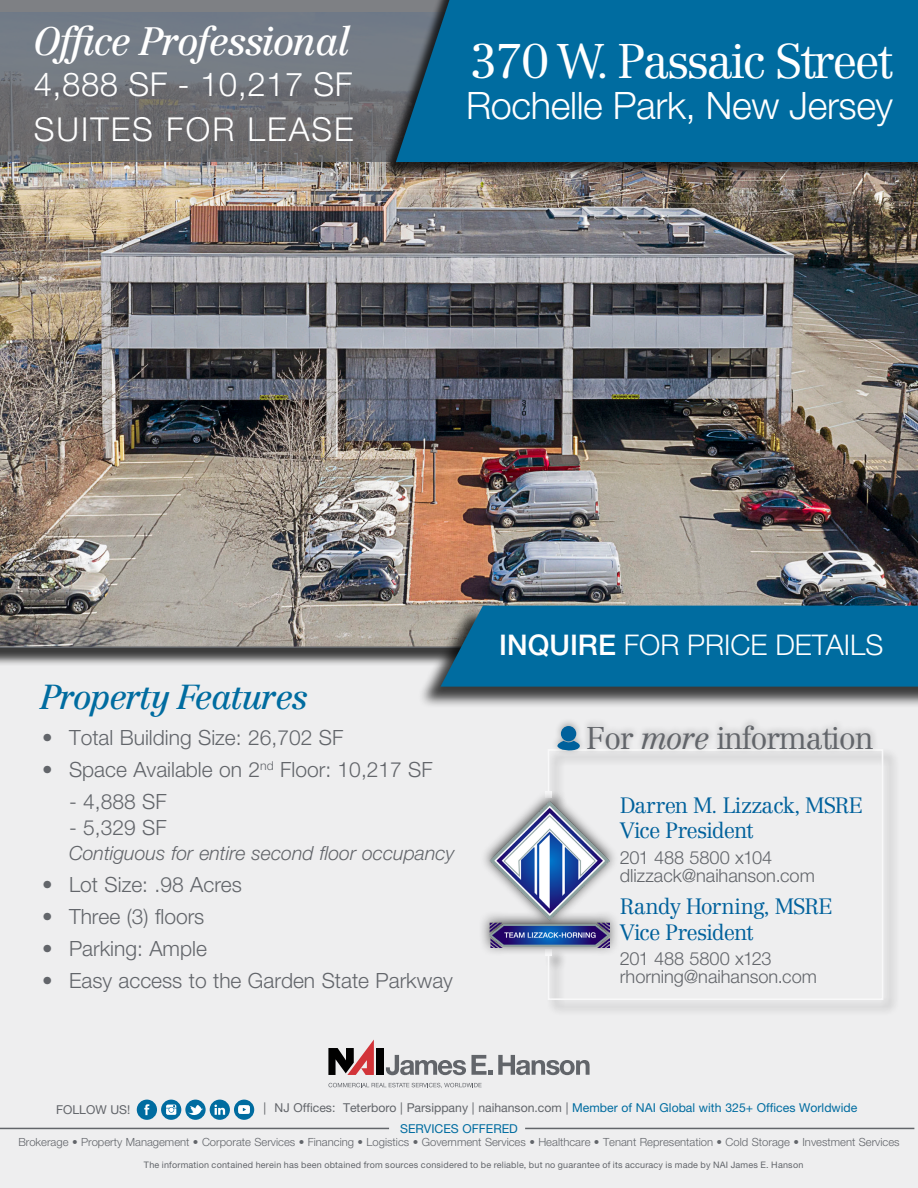
<style>
.page{position:relative;width:918px;height:1188px;background:#eeeeef}
.page>*{position:absolute;margin:0;border:0;box-sizing:border-box;transform-origin:0 0}
.t1{font:300 47.85px "Centennial LT Std";letter-spacing:-.05em;color:#fff}
.t2{font:italic 39px "Centennial LT Std";letter-spacing:-.035em;color:#fff}
.t3{font:300 37.8px "Helvetica Neue LT Std";letter-spacing:-.01em;color:#fff}
.t4{font:italic 34.2px "Centennial LT Std";letter-spacing:-.04em;color:#006ca0}
.t5{font:300 33px "Helvetica Neue LT Std";letter-spacing:.015em;color:#fff}
.t6{font:300 33px "Helvetica Neue LT Std";letter-spacing:.06em;color:#fff}
.t7{font:300 30.9px "Centennial LT Std";letter-spacing:-.04em;color:#62656a}
.t8{font:300 28.5px "Helvetica Neue LT Std";color:#fff}
.t9{font:300 21.9px "Centennial LT Std";letter-spacing:-.035em;color:#00619c}
.Subhead{font:300 21px "Helvetica Neue LT Std";color:#62656a}
.Subhead-2{font:italic 300 19.5px "Helvetica Neue LT Std";color:#62656a}
.t10{font:300 18.15px "Helvetica Neue LT Std";color:#62656a}
.t11{font:12.3px "Helvetica Neue LT Std";color:#62656a}
.t12{font:12.3px "Helvetica Neue LT Std";color:#006ca0}
.t13{font:300 11.25px "Helvetica Neue LT Std";color:#62656a}
.Property_Headings{font:9px "Helvetica Neue LT Std";letter-spacing:.025em;color:#62656a}
.s1{font-weight:500}
.s2{font-style:italic}
.s3{color:#006ca0}
</style>
<div class="page">
<img style="left:0;top:162px;width:918px;height:486px">
<svg style="left:0;top:0;width:381px;height:162px;background:#70747a"></svg>
<div style="left:381px;top:0;width:537px;height:177px;background:#000;opacity:.75"></div>
<div style="left:396px;top:0;width:522px;height:162px;background:#006ca0"></div>
<div style="left:418px;top:607px;width:500px;height:102px;background:#000;opacity:.75"></div>
<div style="left:440px;top:606px;width:478px;height:81px;background:#006ca0"></div>
<div style="left:185px;top:1100px;width:21px;height:20px;background:#006ca0;border-radius:50%"></div>
<svg style="left:188px;top:1105px;width:15px;height:12px"></svg>
<div style="left:137px;top:1100px;width:20px;height:20px;background:#006ca0;border-radius:50%"></div>
<svg style="left:144px;top:1104px;width:6px;height:11px"></svg>
<svg style="left:161px;top:1100px;width:20px;height:20px"></svg>
<svg style="left:166px;top:1105px;width:10px;height:10px"></svg>
<div style="left:210px;top:1100px;width:20px;height:20px;background:#006ca0;border-radius:50%"></div>
<svg style="left:214px;top:1105px;width:11px;height:10px"></svg>
<svg style="left:234px;top:1100px;width:20px;height:20px"></svg>
<svg style="left:239px;top:1106px;width:10px;height:7px"></svg>
<hr style="left:0;top:1128px;width:389px;height:1px;background:#62656a">
<hr style="left:525px;top:1128px;width:389px;height:1px;background:#62656a">
<div style="left:376px;top:1048px;width:7px;height:27px;background:#000"></div>
<svg style="left:328px;top:1040px;width:46px;height:35px"></svg>
<svg style="left:386px;top:1055px;width:106px;height:20px"></svg>
<svg style="left:498px;top:1055px;width:92px;height:20px"></svg>
<svg style="left:329px;top:1083px;width:153px;height:5px"></svg>
<div style="left:543px;top:747px;width:357px;height:270px;background:#e4e4e5"></div>
<div style="left:547px;top:748px;width:337px;height:252px;background:#eeeeef"></div>
<div style="left:551px;top:717px;width:329px;height:39px;background:#000;opacity:.3"></div>
<svg style="left:556px;top:741px;width:24px;height:10px"></svg>
<div style="left:561px;top:726px;width:15px;height:15px;background:#00619c;border-radius:50%"></div>
<div style="left:479px;top:790px;width:141px;height:167px;background:#000;opacity:.75"></div>
<img style="left:489px;top:802px;width:121px;height:146px">
<p class="t2" style="left:34px;top:18px;width:318px">Office Professional</p>
<p class="t5" style="left:34px;top:64px;width:320px">4,888 SF - 10,217 SF</p>
<p class="t6" style="left:34px;top:109px;width:322px">SUITES FOR LEASE</p>
<p class="t1" style="left:469px;top:33px;width:425px">370 W. Passaic Street</p>
<p class="t3" style="left:466px;top:83px;width:429px">Rochelle Park, New Jersey</p>
<p class="t4" style="left:40px;top:677px;width:269px">Property Features</p>
<p class="Subhead" style="left:42px;top:725px;width:303px">• Total Building Size: 26,702 SF</p>
<p class="Subhead" style="left:42px;top:757px;width:392px">• Space Available on 2<sup>nd</sup> Floor: 10,217 SF</p>
<p class="Subhead" style="left:69px;top:789px;width:99px">- 4,888 SF</p>
<p class="Subhead" style="left:69px;top:814px;width:99px">- 5,329 SF</p>
<p class="Subhead-2" style="left:69px;top:841px;width:387px">Contiguous for entire second floor occupancy</p>
<p class="Subhead" style="left:42px;top:871px;width:201px">• Lot Size: .98 Acres</p>
<p class="Subhead" style="left:42px;top:903px;width:164px">• Three (3) floors</p>
<p class="Subhead" style="left:42px;top:935px;width:166px">• Parking: Ample</p>
<p class="Subhead" style="left:42px;top:967px;width:413px">• Easy access to the Garden State Parkway</p>
<p class="t8" style="left:499px;top:627px;width:386px"><span class="s1">INQUIRE</span> FOR PRICE DETAILS</p>
<p class="t7" style="left:586px;top:720px;width:289px">For <span class="s2">more</span> information</p>
<p class="t9" style="left:620px;top:792px;width:245px">Darren M. Lizzack, MSRE</p>
<p class="t9" style="left:620px;top:817px;width:135px">Vice President</p>
<p class="t10" style="left:620px;top:846px;width:154px">201 488 5800 x104</p>
<p class="t10" style="left:620px;top:864px;width:197px">dlizzack@naihanson.com</p>
<p class="t9" style="left:620px;top:894px;width:214px">Randy Horning, MSRE</p>
<p class="t9" style="left:620px;top:919px;width:135px">Vice President</p>
<p class="t10" style="left:620px;top:947px;width:153px">201 488 5800 x123</p>
<p class="t10" style="left:620px;top:966px;width:199px">rhorning@naihanson.com</p>
<p class="t11" style="left:56px;top:1102px;width:76px">FOLLOW US!</p>
<p class="t11" style="left:263px;top:1100px;width:4px">|</p>
<p class="t11" style="left:275px;top:1100px;width:584px">NJ Offices: Teterboro | Parsippany | naihanson.com | <span class="s3">Member of NAI Global with 325+ Offices Worldwide</span></p>
<p class="t12" style="left:400px;top:1121px;width:119px">SERVICES OFFERED</p>
<p class="t13" style="left:18px;top:1136px;width:883px">Brokerage • Property Management • Corporate Services • Financing • Logistics • Government Services • Healthcare • Tenant Representation • Cold Storage • Investment Services</p>
<p class="Property_Headings" style="left:144px;top:1159px;width:661px">The information contained herein has been obtained from sources considered to be reliable, but no guarantee of its accuracy is made by NAI James E. Hanson</p>
</div>
